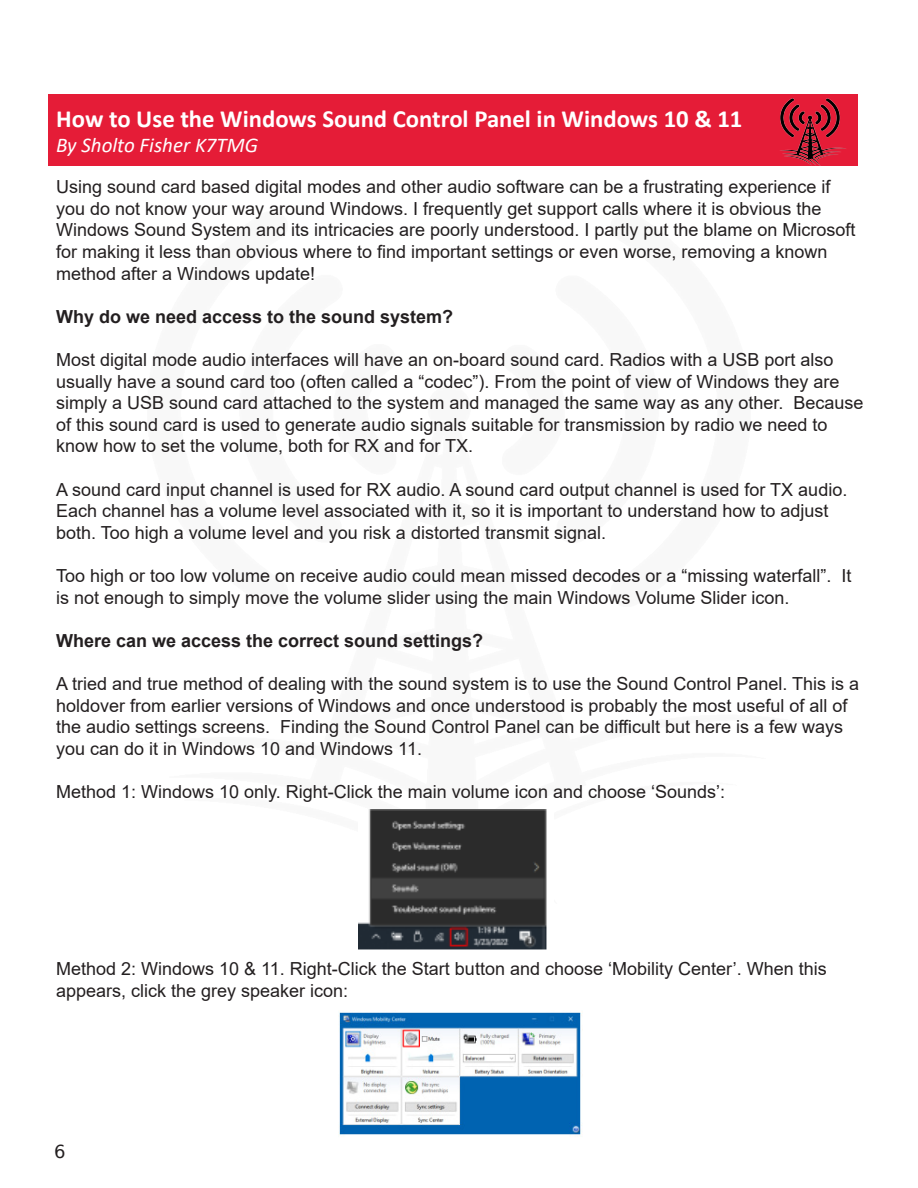
<style>
.page{position:relative;width:918px;height:1188px;background:#fff}
.page>*{position:absolute;margin:0;border:0;box-sizing:border-box;transform-origin:0 0}
.t1{font:700 24.75px "Calibri";color:#fff}
.t2{font:italic 21px "Calibri";color:#fff}
.t3{font:18px/21.6px "Arial";color:#231f20}
.t4{font:700 18px "Arial";color:#231f20}
.t5{font:18px "DejaVu Sans";color:#231f20}
</style>
<div class="page">
<div style="left:48px;top:94px;width:810px;height:72px;background:#e51c37"></div>
<img style="left:780px;top:98px;width:66px;height:68px">
<img style="left:359px;top:810px;width:188px;height:140px">
<img style="left:339px;top:1012px;width:244px;height:124px">
<p class="t1" style="left:56px;top:101px;width:688px">How to Use the Windows Sound Control Panel in Windows 10 &amp; 11</p>
<p class="t2" style="left:56px;top:130px;width:203px">By Sholto Fisher K7TMG</p>
<p class="t3" style="left:56px;top:176px;width:801px">Using sound card based digital modes and other audio software can be a frustrating experience if you do not know your way around Windows. I frequently get support calls where it is obvious the Windows Sound System and its intricacies are poorly understood. I partly put the blame on Microsoft for making it less than obvious where to find important settings or even worse, removing a known method after a Windows update!</p>
<p class="t4" style="left:56px;top:304px;width:399px">Why do we need access to the sound system?</p>
<p class="t3" style="left:56px;top:349px;width:809px">Most digital mode audio interfaces will have an on-board sound card. Radios with a USB port also usually have a sound card too (often called a “codec”). From the point of view of Windows they are simply a USB sound card attached to the system and managed the same way as any other. Because of this sound card is used to generate audio signals suitable for transmission by radio we need to know how to set the volume, both for RX and for TX.</p>
<p class="t3" style="left:56px;top:478px;width:793px">A sound card input channel is used for RX audio. A sound card output channel is used for TX audio.<br>Each channel has a volume level associated with it, so it is important to understand how to adjust both. Too high a volume level and you risk a distorted transmit signal.</p>
<p class="t3" style="left:56px;top:565px;width:797px">Too high or too low volume on receive audio could mean missed decodes or a “missing waterfall”. It is not enough to simply move the volume slider using the main Windows Volume Slider icon.</p>
<p class="t4" style="left:56px;top:628px;width:429px">Where can we access the correct sound settings?</p>
<p class="t3" style="left:56px;top:673px;width:805px">A tried and true method of dealing with the sound system is to use the Sound Control Panel. This is a holdover from earlier versions of Windows and once understood is probably the most useful of all of the audio settings screens. Finding the Sound Control Panel can be difficult but here is a few ways you can do it in Windows 10 and Windows 11.</p>
<p class="t3" style="left:56px;top:781px;width:670px">Method 1: Windows 10 only. Right-Click the main volume icon and choose ‘Sounds’:</p>
<p class="t3" style="left:56px;top:958px;width:772px">Method 2: Windows 10 &amp; 11. Right-Click the Start button and choose ‘Mobility Center’. When this appears, click the grey speaker icon:</p>
<p class="t5" style="left:54px;top:1137px;width:13px">6</p>
</div>
